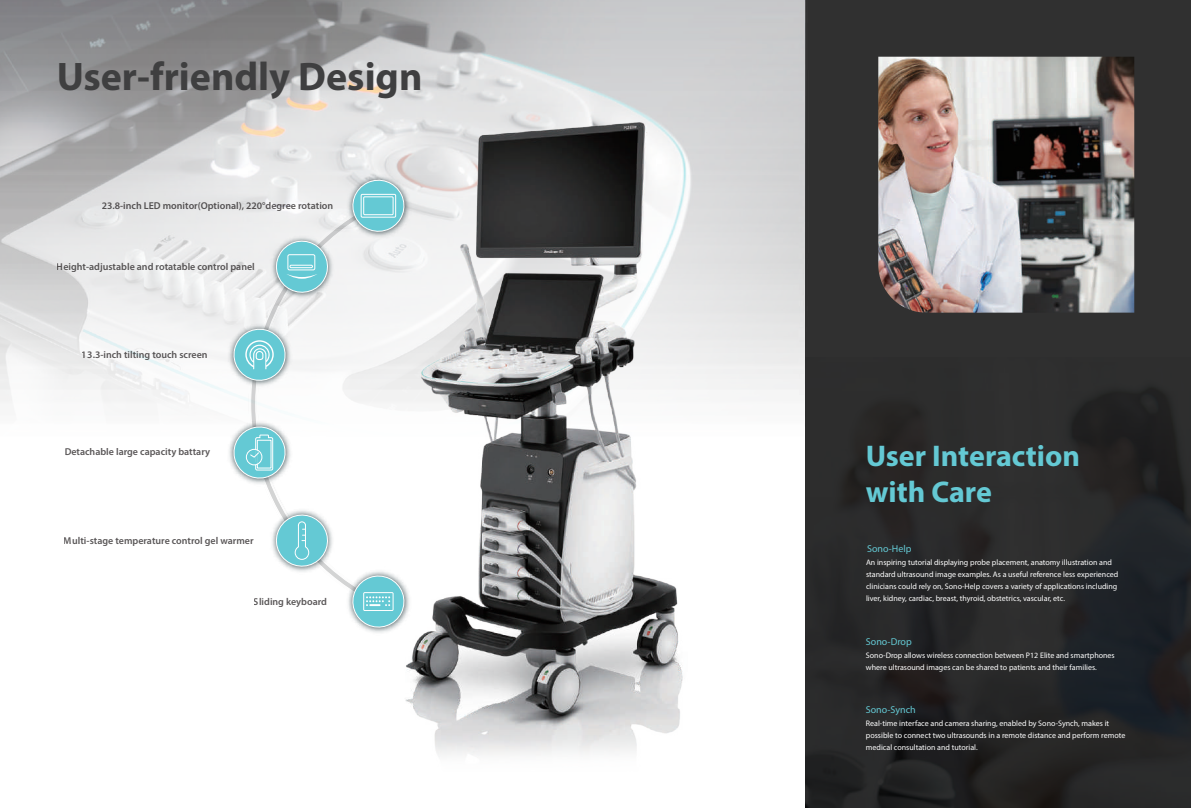
<style>
.page{position:relative;width:1191px;height:808px;background:#fff}
.page>*{position:absolute;margin:0;border:0;box-sizing:border-box;transform-origin:0 0}
.t1{font:700 40px "Myriad Pro";color:#3f3f40}
.t2{font:700 30px/36px "Myriad Pro";color:#64c9d4}
.t3{font:600 10px "Myriad Pro";color:#231f20}
.t4{font:10px "Myriad Pro";color:#64c9d4}
.t5{font:8px/12px "Myriad Pro";color:#fff}
</style>
<div class="page">
<div style="left:805px;top:0;width:386px;height:808px;background:linear-gradient(to bottom,#343333,#222324)"></div>
<img style="left:0;top:0;width:810px;height:532px">
<svg style="left:250px;top:202px;width:40px;height:330px"></svg>
<img style="left:267px;top:232px;width:23px;height:69px">
<svg style="left:273px;top:238px;width:17px;height:57px"></svg>
<div style="left:287px;top:254px;width:28px;height:16px;border:1px solid #fff;border-radius:2px"></div>
<div style="left:289px;top:265px;width:24px;height:3px;border:1px solid #fff"></div>
<img style="left:225px;top:418px;width:65px;height:69px">
<svg style="left:230px;top:424px;width:59px;height:58px"></svg>
<img style="left:267px;top:506px;width:23px;height:26px">
<svg style="left:272px;top:512px;width:18px;height:57px"></svg>
<img style="left:225px;top:320px;width:65px;height:69px">
<svg style="left:231px;top:327px;width:56px;height:56px;background:#9bd4da"></svg>
<img style="left:878px;top:57px;width:256px;height:256px">
<img style="left:290px;top:59px;width:497px;height:697px">
<h1 class="t1" style="left:57px;top:50px;width:367px">User-friendly Design</h1>
<p class="t3" style="left:102px;top:199px;width:233px">23.8-inch LED monitor(Optional), 220°degree rotation</p>
<p class="t3" style="left:57px;top:260px;width:200px">Height-adjustable and rotatable control panel</p>
<p class="t3" style="left:82px;top:348px;width:127px">13.3-inch tilting touch screen</p>
<p class="t3" style="left:65px;top:446px;width:147px">Detachable large capacity battary</p>
<p class="t3" style="left:64px;top:534px;width:191px">Multi-stage temperature control gel warmer</p>
<p class="t3" style="left:254px;top:595px;width:75px">Sliding keyboard</p>
<h2 class="t2" style="left:866px;top:437px;width:216px">User Interaction with Care</h2>
<p class="t4" style="left:867px;top:542px;width:46px">Sono-Help</p>
<p class="t5" style="left:866px;top:556px;width:254px">An inspiring tutorial displaying probe placement, anatomy illustration and standard ultrasound image examples. As a useful reference less experienced clinicians could rely on, Sono-Help covers a variety of applications including liver, kidney, cardiac, breast, thyroid, obstetrics, vascular, etc.</p>
<p class="t4" style="left:866px;top:636px;width:47px">Sono-Drop</p>
<p class="t5" style="left:866px;top:649px;width:250px">Sono-Drop allows wireless connection between P12 Elite and smartphones where ultrasound images can be shared to patients and their families.</p>
<p class="t4" style="left:866px;top:703px;width:51px">Sono-Synch</p>
<p class="t5" style="left:866px;top:717px;width:261px">Real-time interface and camera sharing, enabled by Sono-Synch, makes it possible to connect two ultrasounds in a remote distance and perform remote medical consultation and tutorial.</p>
</div>
